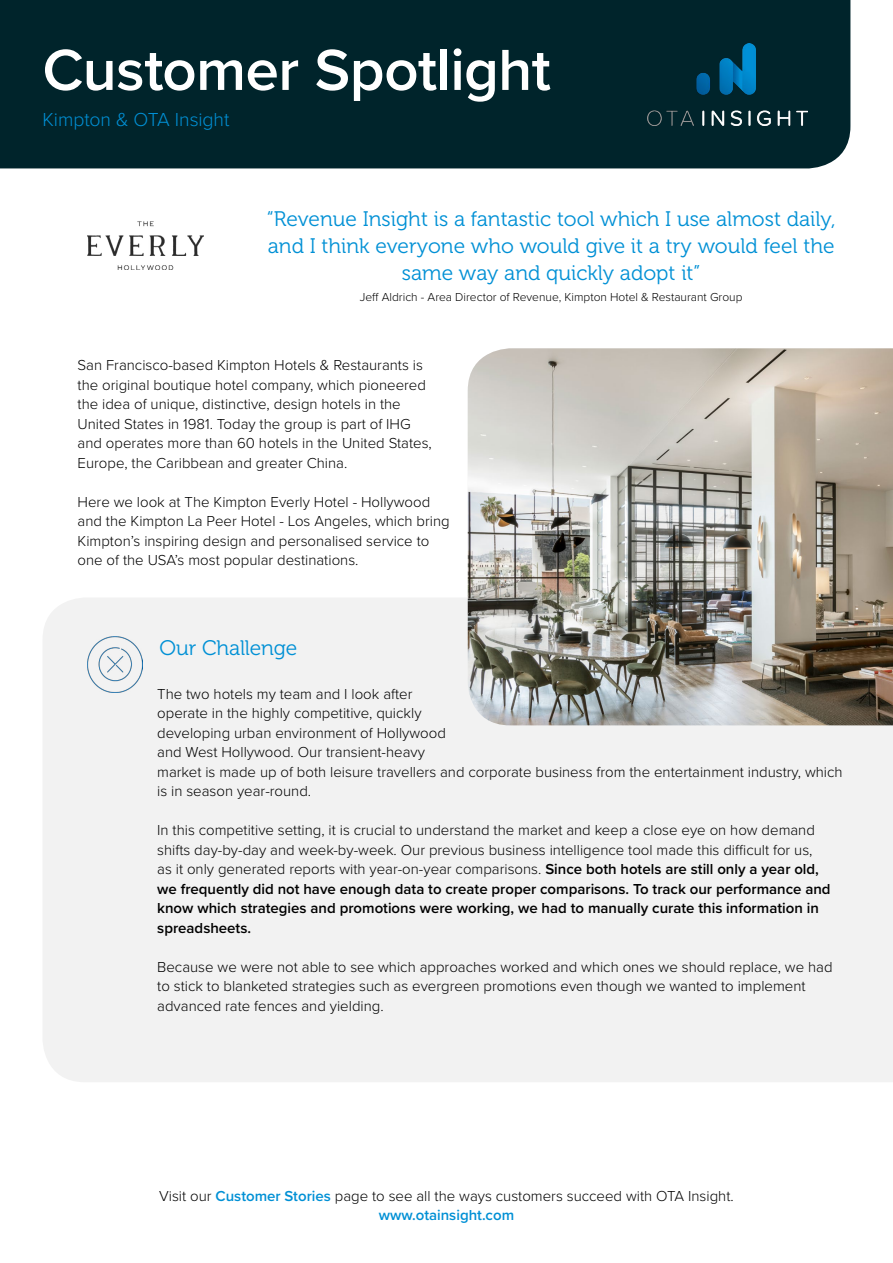
<style>
.page{position:relative;width:893px;height:1263px;background:#fff}
.page>*{position:absolute;margin:0;border:0;box-sizing:border-box;transform-origin:0 0}
.t1{font:600 60px "Proxima Nova";letter-spacing:-.01em;color:#fff}
.t2{font:21px/27px "Museo 300";color:#0090d5;text-align:center}
.t3{font:300 19.5px "Proxima Nova";letter-spacing:-.005em;color:#0090d5}
.t4{font:300 15px/19.5px "Proxima Nova";color:#000}
.t5{font:300 12px "Proxima Nova";color:#000}
.s1{font-weight:600}
.s2{font-weight:600;color:#0090d5}
</style>
<div class="page">
<div style="left:0;top:0;width:850px;height:168px;background:#00242b"></div>
<img style="left:87px;top:221px;width:117px;height:49px">
<div style="left:43px;top:597px;width:850px;height:485px;background:#f2f2f2"></div>
<img style="left:87px;top:637px;width:55px;height:55px">
<img style="left:647px;top:43px;width:161px;height:83px">
<img style="left:468px;top:348px;width:425px;height:377px">
<h1 class="t1" style="left:43px;top:25px;width:510px">Customer Spotlight</h1>
<h3 class="t3" style="left:43px;top:105px;width:188px">Kimpton &amp; OTA Insight</h3>
<h2 class="t2" style="left:267px;top:205px;width:570px">“Revenue Insight is a fantastic tool which I use almost daily, and I think everyone who would give it a try would feel the same way and quickly adopt it”</h2>
<p class="t5" style="left:360px;top:288px;width:384px">Jeff Aldrich - Area Director of Revenue, Kimpton Hotel &amp; Restaurant Group</p>
<p class="t4" style="left:78px;top:355px;width:356px">San Francisco-based Kimpton Hotels &amp; Restaurants is the original boutique hotel company, which pioneered the idea of unique, distinctive, design hotels in the United States in 1981. Today the group is part of IHG and operates more than 60 hotels in the United States, Europe, the Caribbean and greater China.</p>
<p class="t4" style="left:78px;top:491px;width:374px">Here we look at The Kimpton Everly Hotel - Hollywood and the Kimpton La Peer Hotel - Los Angeles, which bring Kimpton’s inspiring design and personalised service to one of the USA’s most popular destinations.</p>
<h2 class="t2" style="left:159px;top:634px;width:139px">Our Challenge</h2>
<p class="t4" style="left:157px;top:683px;width:687px">The two hotels my team and I look after<br>operate in the highly competitive, quickly<br>developing urban environment of Hollywood<br>and West Hollywood. Our transient-heavy<br>market is made up of both leisure travellers and corporate business from the entertainment industry, which is in season year-round.</p>
<p class="t4" style="left:157px;top:819px;width:675px">In this competitive setting, it is crucial to understand the market and keep a close eye on how demand shifts day-by-day and week-by-week. Our previous business intelligence tool made this difficult for us, as it only generated reports with year-on-year comparisons. <span class="s1">Since both hotels are still only a year old, we frequently did not have enough data to create proper comparisons. To track our performance and know which strategies and promotions were working, we had to manually curate this information in spreadsheets.</span></p>
<p class="t4" style="left:157px;top:956px;width:677px">Because we were not able to see which approaches worked and which ones we should replace, we had to stick to blanketed strategies such as evergreen promotions even though we wanted to implement advanced rate fences and yielding.</p>
<p class="t4" style="left:159px;top:1185px;width:576px;text-align:center">Visit our <span class="s2">Customer Stories</span> page to see all the ways customers succeed with OTA Insight. <span class="s2">www.otainsight.com</span></p>
</div>
